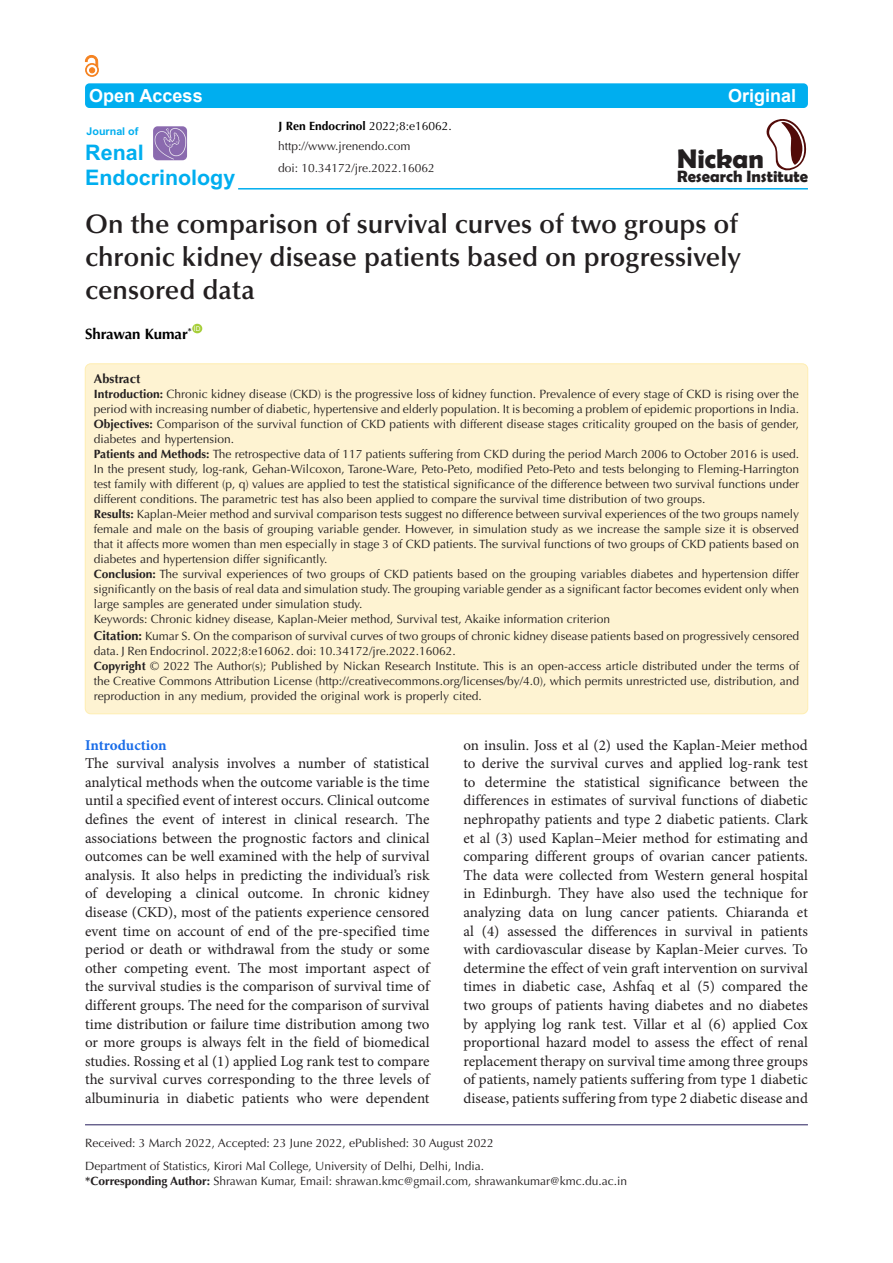
<style>
.page{position:relative;width:893px;height:1263px;background:#fff}
.page>*{position:absolute;margin:0;border:0;box-sizing:border-box;transform-origin:0 0}
.t1{font:700 27.15px "Berlin Sans FB Demi";color:#231f20}
.t2{font:600 27px/33px "Optima LT Std";color:#231f20;text-align:justify}
.t3{font:700 21.45px/24.9px "Arial";color:#00aeef}
.t4{font:700 18px "Arial";color:#fff}
.t5{font:700 16.5px "Berlin Sans FB Demi";color:#231f20}
.t6{font:15px/18.6px "Minion Pro";color:#231f20;text-align:justify}
.t7{font:700 15px "Optima LT Std";color:#000}
.t8{font:700 15px "Minion Pro";letter-spacing:-.005em;color:#196ce8}
.t9{font:700 12.75px "Optima LT Std";color:#231f20}
.t10{font:12px/15px "Optima LT Std";color:#231f20;text-align:justify}
.t11{font:700 12px "Optima LT Std";color:#000}
.t12{font:700 10.65px "Arial";color:#00aeef}
.t13{font:6.6px "Arial";color:#fff}
.s1{font-weight:400}
.s2{font-weight:700}
.s3{font-weight:700;font-size:12.75px}
</style>
<div class="page">
<div style="left:192px;top:324px;width:10px;height:9px;background:#a6ce39;border-radius:50%"></div>
<div style="left:85px;top:63px;width:14px;height:14px;border:2px solid #f58220;border-radius:50%"></div>
<svg style="left:85px;top:55px;width:13px;height:18px"></svg>
<div style="left:85px;top:83px;width:723px;height:25px;background:#00aeef;border-radius:4px"></div>
<hr style="left:238px;top:188px;width:570px;height:2px;background:#00aeef">
<svg style="left:766px;top:119px;width:41px;height:52px"></svg>
<img style="left:153px;top:126px;width:34px;height:34px">
<hr style="left:85px;top:1124px;width:723px;height:1px;background:#261d5c">
<div style="left:85px;top:364px;width:723px;height:350px;background:#fef3d2;border-radius:6px"></div>
<p class="t4" style="left:89px;top:83px;width:115px">Open Access</p>
<p class="t4" style="left:728px;top:83px;width:70px">Original</p>
<p class="t11" style="left:279px;top:119px;width:175px">J Ren Endocrinol <span class="s1">2022;8:e16062.</span></p>
<p class="t1" style="left:677px;top:143px;width:88px">Nickan</p>
<p class="t5" style="left:677px;top:167px;width:132px">Research Institute</p>
<p class="t12" style="left:87px;top:124px;width:53px">Journal of</p>
<p class="t3" style="left:85px;top:141px;width:152px">Renal<br>Endocrinology</p>
<p class="t10" style="left:278px;top:138px;width:134px">http://www.jrenendo.com</p>
<p class="t10" style="left:278px;top:161px;width:158px">doi: 10.34172/jre.2022.16062</p>
<p class="t2" style="left:85px;top:208px;width:657px">On the comparison of survival curves of two groups of chronic kidney disease patients based on progressively censored data</p>
<p class="t7" style="left:85px;top:325px;width:108px">Shrawan Kumar<sup>*</sup></p>
<p class="t13" style="left:194px;top:324px;width:8px">ID</p>
<p class="t9" style="left:94px;top:372px;width:48px">Abstract</p>
<p class="t10" style="left:94px;top:387px;width:707px"><span class="s2">Introduction:</span> Chronic kidney disease (CKD) is the progressive loss of kidney function. Prevalence of every stage of CKD is rising over the period with increasing number of diabetic, hypertensive and elderly population. It is becoming a problem of epidemic proportions in India.</p>
<p class="t10" style="left:94px;top:417px;width:707px"><span class="s2">Objectives:</span> Comparison of the survival function of CKD patients with different disease stages criticality grouped on the basis of gender, diabetes and hypertension.</p>
<p class="t10" style="left:94px;top:447px;width:707px"><span class="s2">Patients and Methods:</span> The retrospective data of 117 patients suffering from CKD during the period March 2006 to October 2016 is used.<br>In the present study, log-rank, Gehan-Wilcoxon, Tarone-Ware, Peto-Peto, modified Peto-Peto and tests belonging to Fleming-Harrington test family with different (p, q) values are applied to test the statistical significance of the difference between two survival functions under different conditions. The parametric test has also been applied to compare the survival time distribution of two groups.</p>
<p class="t10" style="left:94px;top:507px;width:707px"><span class="s2">Results:</span> Kaplan-Meier method and survival comparison tests suggest no difference between survival experiences of the two groups namely female and male on the basis of grouping variable gender. However, in simulation study as we increase the sample size it is observed that it affects more women than men especially in stage 3 of CKD patients. The survival functions of two groups of CKD patients based on diabetes and hypertension differ significantly.</p>
<p class="t10" style="left:94px;top:567px;width:707px"><span class="s2">Conclusion:</span> The survival experiences of two groups of CKD patients based on the grouping variables diabetes and hypertension differ significantly on the basis of real data and simulation study. The grouping variable gender as a significant factor becomes evident only when large samples are generated under simulation study.</p>
<p class="t10" style="left:94px;top:612px;width:518px">Keywords: Chronic kidney disease, Kaplan-Meier method, Survival test, Akaike information criterion</p>
<p class="t10" style="left:94px;top:628px;width:707px"><span class="s3">Citation:</span> Kumar S. On the comparison of survival curves of two groups of chronic kidney disease patients based on progressively censored data. J Ren Endocrinol. 2022;8:e16062. doi: 10.34172/jre.2022.16062.</p>
<p class="t10" style="left:94px;top:658px;width:707px"><span class="s2">Copyright</span> © 2022 The Author(s); Published by Nickan Research Institute. This is an open-access article distributed under the terms of the Creative Commons Attribution License (http://creativecommons.org/licenses/by/4.0), which permits unrestricted use, distribution, and reproduction in any medium, provided the original work is properly cited.</p>
<p class="t8" style="left:85px;top:734px;width:83px">Introduction</p>
<p class="t6" style="left:85px;top:754px;width:346px">The survival analysis involves a number of statistical analytical methods when the outcome variable is the time until a specified event of interest occurs. Clinical outcome defines the event of interest in clinical research. The associations between the prognostic factors and clinical outcomes can be well examined with the help of survival analysis. It also helps in predicting the individual’s risk of developing a clinical outcome. In chronic kidney disease (CKD), most of the patients experience censored event time on account of end of the pre-specified time period or death or withdrawal from the study or some other competing event. The most important aspect of the survival studies is the comparison of survival time of different groups. The need for the comparison of survival time distribution or failure time distribution among two or more groups is always felt in the field of biomedical studies. Rossing et al (1) applied Log rank test to compare the survival curves corresponding to the three levels of albuminuria in diabetic patients who were dependent</p>
<p class="t6" style="left:463px;top:735px;width:346px">on insulin. Joss et al (2) used the Kaplan-Meier method to derive the survival curves and applied log-rank test to determine the statistical significance between the differences in estimates of survival functions of diabetic nephropathy patients and type 2 diabetic patients. Clark et al (3) used Kaplan–Meier method for estimating and comparing different groups of ovarian cancer patients.<br>The data were collected from Western general hospital in Edinburgh. They have also used the technique for analyzing data on lung cancer patients. Chiaranda et al (4) assessed the differences in survival in patients with cardiovascular disease by Kaplan-Meier curves. To determine the effect of vein graft intervention on survival times in diabetic case, Ashfaq et al (5) compared the two groups of patients having diabetes and no diabetes by applying log rank test. Villar et al (6) applied Cox proportional hazard model to assess the effect of renal replacement therapy on survival time among three groups of patients, namely patients suffering from type 1 diabetic disease, patients suffering from type 2 diabetic disease and</p>
<p class="t10" style="left:85px;top:1135px;width:410px">Received: 3 March 2022, Accepted: 23 June 2022, ePublished: 30 August 2022</p>
<p class="t10" style="left:85px;top:1158px;width:401px">Department of Statistics, Kirori Mal College, University of Delhi, Delhi, India.</p>
<p class="t10" style="left:85px;top:1173px;width:544px"><span class="s2">*Corresponding Author:</span> Shrawan Kumar, Email: shrawan.kmc@gmail.com, shrawankumar@kmc.du.ac.in</p>
</div>
